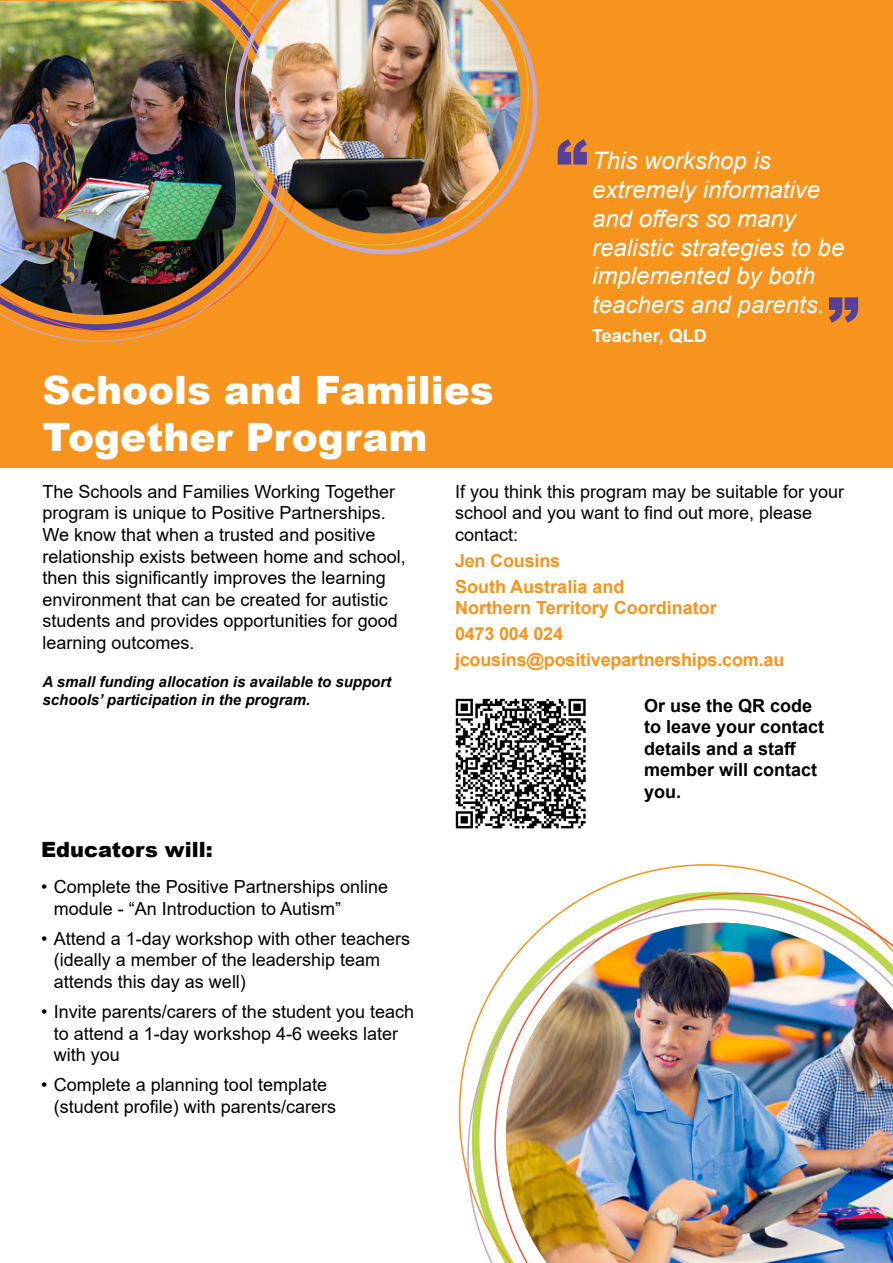
<style>
.page{position:relative;width:893px;height:1263px;background:#fff}
.page>*{position:absolute;margin:0;border:0;box-sizing:border-box;transform-origin:0 0}
.t1{font:900 63.6px "Arial";color:#583f99}
.t2{font:900 39px "Arial";color:#fff}
.t3{font:italic 24px "Arial";color:#fff}
.t4{font:900 21px "Arial";color:#000}
.t5{font:18px/21.6px "Arial";color:#000}
.t6{font:700 18px/21.6px "Arial";letter-spacing:-.01em;color:#f7941e}
.t7{font:700 18px/21.6px "Arial";color:#000}
.t8{font:700 18px "Arial";color:#fff}
.t9{font:italic 700 15px/18px "Arial";color:#000}
</style>
<div class="page">
<div style="left:0;top:0;width:893px;height:468px;background:#f7941e"></div>
<svg style="left:459px;top:864px;width:363px;height:399px"></svg>
<svg style="left:494px;top:893px;width:372px;height:370px"></svg>
<img style="left:506px;top:923px;width:387px;height:340px">
<img style="left:455px;top:698px;width:131px;height:131px">
<svg style="left:1px;top:315px;width:195px;height:27px"></svg>
<img style="left:0;top:1px;width:267px;height:314px">
<svg style="left:235px;top:245px;width:203px;height:9px"></svg>
<svg style="left:529px;top:53px;width:9px;height:100px"></svg>
<img style="left:225px;top:0;width:304px;height:245px">
<img style="left:249px;top:0;width:271px;height:233px">
<p class="t2" style="left:43px;top:362px;width:453px">Schools and Families</p>
<p class="t2" style="left:43px;top:409px;width:387px">Together Program</p>
<p class="t1" style="left:556px;top:117px;width:33px">“</p>
<p class="t3" style="left:592px;top:145px;width:180px">This workshop is</p>
<p class="t3" style="left:592px;top:174px;width:230px">extremely informative</p>
<p class="t3" style="left:592px;top:203px;width:205px">and offers so many</p>
<p class="t3" style="left:592px;top:232px;width:254px">realistic strategies to be</p>
<p class="t3" style="left:592px;top:261px;width:224px">implemented by both</p>
<p class="t3" style="left:592px;top:289px;width:234px">teachers and parents.</p>
<p class="t8" style="left:592px;top:323px;width:116px">Teacher, QLD</p>
<p class="t1" style="left:827px;top:275px;width:33px">”</p>
<p class="t5" style="left:43px;top:480px;width:354px">The Schools and Families Working Together</p>
<p class="t5" style="left:43px;top:502px;width:345px">program is unique to Positive Partnerships.</p>
<p class="t5" style="left:43px;top:524px;width:334px">We know that when a trusted and positive</p>
<p class="t5" style="left:43px;top:545px;width:365px">relationship exists between home and school,</p>
<p class="t5" style="left:43px;top:567px;width:345px">then this significantly improves the learning</p>
<p class="t5" style="left:43px;top:588px;width:347px">environment that can be created for autistic</p>
<p class="t5" style="left:43px;top:610px;width:357px">students and provides opportunities for good</p>
<p class="t5" style="left:43px;top:632px;width:154px">learning outcomes.</p>
<p class="t9" style="left:43px;top:673px;width:350px">A small funding allocation is available to support schools’ participation in the program.</p>
<p class="t4" style="left:41px;top:835px;width:173px">Educators will:</p>
<p class="t5" style="left:54px;top:876px;width:336px;text-indent:-13px">• Complete the Positive Partnerships online module - “An Introduction to Autism”</p>
<p class="t5" style="left:54px;top:927px;width:358px;text-indent:-13px">• Attend a 1-day workshop with other teachers (ideally a member of the leadership team attends this day as well)</p>
<p class="t5" style="left:54px;top:1001px;width:362px;text-indent:-13px">• Invite parents/carers of the student you teach to attend a 1-day workshop 4-6 weeks later with you</p>
<p class="t5" style="left:54px;top:1074px;width:284px;text-indent:-13px">• Complete a planning tool template (student profile) with parents/carers</p>
<p class="t5" style="left:455px;top:480px;width:391px">If you think this program may be suitable for your school and you want to find out more, please contact:</p>
<p class="t6" style="left:455px;top:550px;width:107px">Jen Cousins</p>
<p class="t6" style="left:455px;top:576px;width:263px">South Australia and<br>Northern Territory Coordinator</p>
<p class="t6" style="left:455px;top:623px;width:110px">0473 004 024</p>
<p class="t6" style="left:455px;top:649px;width:331px">jcousins@positivepartnerships.com.au</p>
<p class="t7" style="left:644px;top:695px;width:182px">Or use the QR code to leave your contact details and a staff member will contact you.</p>
</div>
